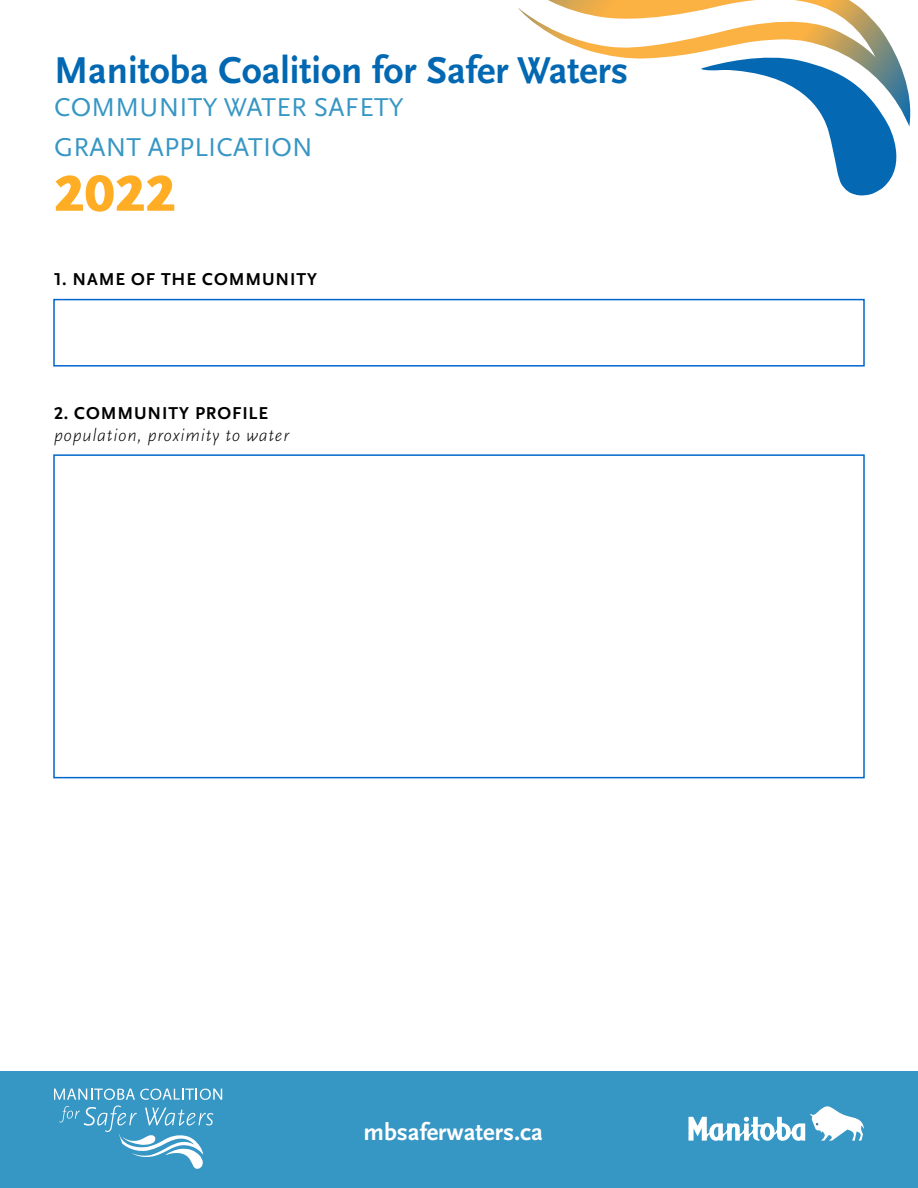
<style>
.page{position:relative;width:918px;height:1188px;background:#fff}
.page>*{position:absolute;margin:0;border:0;box-sizing:border-box;transform-origin:0 0}
.t1{font:900 52.5px "Scala Sans Pro";color:#ffad24}
.t2{font:700 39px "Scala Sans Pro";color:#0268b2}
.t3{font:27px/39.6px "Scala Sans Pro";letter-spacing:.01em;color:#3696c4}
.t4{font:700 24.6px "Scala Sans Pro";color:#fff}
.Fillable_Form_Box_Ti{font:700 18px "Scala Sans Pro";letter-spacing:.05em;color:#000}
.Fillable_Form_Box_De{font:italic 300 18px "Scala Sans Pro";letter-spacing:.04em;color:#000}
</style>
<div class="page">
<div style="left:0;top:1072px;width:918px;height:116px;background:#3696c4"></div>
<svg style="left:54px;top:1088px;width:168px;height:81px"></svg>
<svg style="left:688px;top:1106px;width:176px;height:35px"></svg>
<svg style="left:827px;top:127px;width:70px;height:69px"></svg>
<svg style="left:518px;top:0;width:393px;height:127px"></svg>
<div style="left:53px;top:299px;width:812px;height:68px;border:2px solid #06c"></div>
<div style="left:53px;top:454px;width:812px;height:324px;border:2px solid #06c"></div>
<h2 class="t2" style="left:54px;top:48px;width:576px">Manitoba Coalition for Safer Waters</h2>
<h3 class="t3" style="left:54px;top:88px;width:351px">COMMUNITY WATER SAFETY<br>GRANT APPLICATION</h3>
<h1 class="t1" style="left:54px;top:163px;width:123px">2022</h1>
<p class="Fillable_Form_Box_Ti" style="left:54px;top:269px;width:264px">1. NAME OF THE COMMUNITY</p>
<p class="Fillable_Form_Box_Ti" style="left:54px;top:403px;width:216px">2. COMMUNITY PROFILE</p>
<p class="Fillable_Form_Box_De" style="left:54px;top:425px;width:236px">population, proximity to water</p>
<h3 class="t4" style="left:364px;top:1118px;width:181px">mbsaferwaters.ca</h3>
</div>
